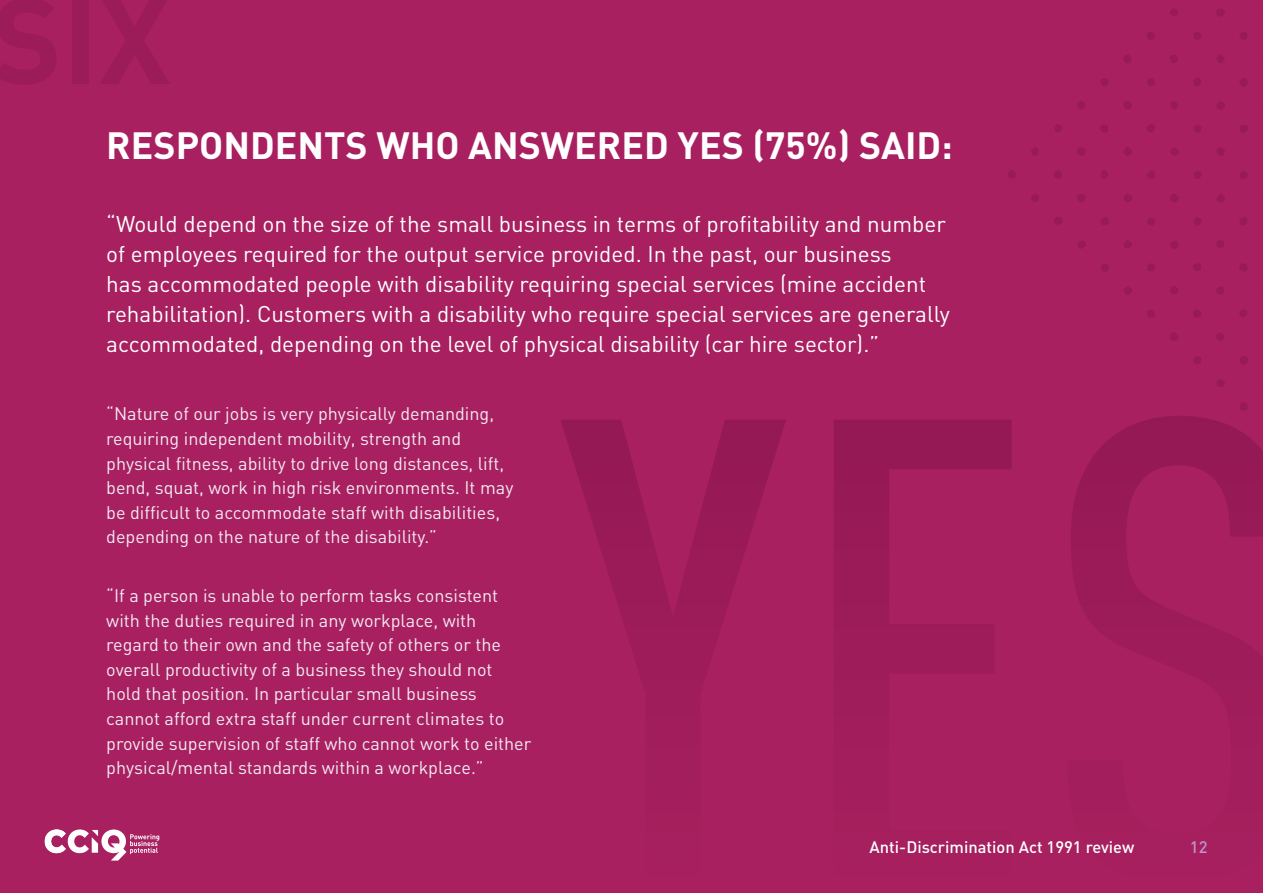
<style>
.page{position:relative;width:1263px;height:893px;background:#a8205f}
.page>*{position:absolute;margin:0;border:0;box-sizing:border-box;transform-origin:0 0}
.t1{font:700 37.5px "DIN";color:#fff}
.t2{font:22.5px/30px "DIN";color:#fff}
.t3{font:18px/24.6px "DIN";color:#f3e9f4}
.t4{font:500 16.5px "DIN";color:#fff}
.t5{font:500 16.5px "DIN";color:#c293c8}
</style>
<div class="page">
<svg style="left:1031px;top:147px;width:8px;height:9px"></svg>
<svg style="left:1054px;top:170px;width:8px;height:9px"></svg>
<svg style="left:1077px;top:194px;width:8px;height:8px"></svg>
<svg style="left:1008px;top:170px;width:8px;height:9px"></svg>
<svg style="left:1031px;top:194px;width:8px;height:8px"></svg>
<svg style="left:1054px;top:217px;width:9px;height:8px"></svg>
<svg style="left:1077px;top:241px;width:9px;height:8px"></svg>
<svg style="left:1101px;top:264px;width:8px;height:8px"></svg>
<svg style="left:1124px;top:287px;width:8px;height:8px"></svg>
<svg style="left:1101px;top:217px;width:8px;height:8px"></svg>
<svg style="left:1124px;top:240px;width:8px;height:8px"></svg>
<svg style="left:1147px;top:263px;width:8px;height:8px"></svg>
<svg style="left:1054px;top:124px;width:8px;height:8px"></svg>
<svg style="left:1077px;top:147px;width:8px;height:9px"></svg>
<svg style="left:1101px;top:170px;width:7px;height:9px"></svg>
<svg style="left:1124px;top:194px;width:8px;height:8px"></svg>
<svg style="left:1147px;top:218px;width:8px;height:7px"></svg>
<svg style="left:1170px;top:241px;width:8px;height:8px"></svg>
<svg style="left:1077px;top:101px;width:9px;height:8px"></svg>
<svg style="left:1100px;top:125px;width:8px;height:8px"></svg>
<svg style="left:1124px;top:147px;width:8px;height:9px"></svg>
<svg style="left:1147px;top:171px;width:8px;height:8px"></svg>
<svg style="left:1170px;top:194px;width:9px;height:8px"></svg>
<svg style="left:1194px;top:217px;width:7px;height:8px"></svg>
<svg style="left:1101px;top:78px;width:8px;height:8px"></svg>
<svg style="left:1124px;top:101px;width:8px;height:8px"></svg>
<svg style="left:1147px;top:124px;width:8px;height:9px"></svg>
<svg style="left:1171px;top:148px;width:7px;height:7px"></svg>
<svg style="left:1194px;top:171px;width:8px;height:8px"></svg>
<svg style="left:1217px;top:194px;width:8px;height:8px"></svg>
<svg style="left:1124px;top:55px;width:8px;height:8px"></svg>
<svg style="left:1147px;top:78px;width:8px;height:8px"></svg>
<svg style="left:1170px;top:101px;width:8px;height:8px"></svg>
<svg style="left:1193px;top:125px;width:9px;height:8px"></svg>
<svg style="left:1217px;top:147px;width:8px;height:9px"></svg>
<svg style="left:1240px;top:171px;width:8px;height:8px"></svg>
<svg style="left:1170px;top:286px;width:8px;height:8px"></svg>
<svg style="left:1193px;top:310px;width:8px;height:8px"></svg>
<svg style="left:1216px;top:333px;width:8px;height:7px"></svg>
<svg style="left:1147px;top:310px;width:8px;height:8px"></svg>
<svg style="left:1170px;top:333px;width:8px;height:8px"></svg>
<svg style="left:1193px;top:356px;width:8px;height:8px"></svg>
<svg style="left:1217px;top:380px;width:8px;height:7px"></svg>
<svg style="left:1240px;top:402px;width:8px;height:9px"></svg>
<svg style="left:1240px;top:356px;width:8px;height:9px"></svg>
<svg style="left:1193px;top:263px;width:8px;height:8px"></svg>
<svg style="left:1216px;top:286px;width:8px;height:9px"></svg>
<svg style="left:1240px;top:309px;width:7px;height:8px"></svg>
<svg style="left:1216px;top:240px;width:8px;height:8px"></svg>
<svg style="left:1239px;top:263px;width:9px;height:8px"></svg>
<svg style="left:1240px;top:217px;width:8px;height:8px"></svg>
<svg style="left:1170px;top:9px;width:8px;height:7px"></svg>
<svg style="left:1194px;top:32px;width:7px;height:8px"></svg>
<svg style="left:1217px;top:55px;width:7px;height:8px"></svg>
<svg style="left:1147px;top:32px;width:8px;height:8px"></svg>
<svg style="left:1170px;top:55px;width:8px;height:8px"></svg>
<svg style="left:1194px;top:78px;width:7px;height:8px"></svg>
<svg style="left:1216px;top:102px;width:9px;height:8px"></svg>
<svg style="left:1240px;top:125px;width:8px;height:8px"></svg>
<svg style="left:1239px;top:78px;width:8px;height:9px"></svg>
<svg style="left:1216px;top:8px;width:9px;height:9px"></svg>
<svg style="left:1240px;top:32px;width:7px;height:8px"></svg>
<svg style="left:45px;top:829px;width:114px;height:32px"></svg>
<h1 class="t1" style="left:106px;top:121px;width:848px">RESPONDENTS WHO ANSWERED YES (75%) SAID:</h1>
<p class="t2" style="left:106px;top:208px;width:845px">“Would depend on the size of the small business in terms of profitability and number of employees required for the output service provided. In the past, our business<br>has accommodated people with disability requiring special services (mine accident rehabilitation). Customers with a disability who require special services are generally accommodated, depending on the level of physical disability (car hire sector).”</p>
<p class="t3" style="left:106px;top:401px;width:409px">“Nature of our jobs is very physically demanding, requiring independent mobility, strength and physical fitness, ability to drive long distances, lift, bend, squat, work in high risk environments. It may be difficult to accommodate staff with disabilities, depending on the nature of the disability.”</p>
<p class="t3" style="left:106px;top:583px;width:427px">“If a person is unable to perform tasks consistent with the duties required in any workplace, with regard to their own and the safety of others or the overall productivity of a business they should not hold that position. In particular small business cannot afford extra staff under current climates to provide supervision of staff who cannot work to either physical/mental standards within a workplace.”</p>
<p class="t4" style="left:870px;top:837px;width:266px">Anti-Discrimination Act 1991 review</p>
<p class="t5" style="left:1190px;top:837px;width:19px">12</p>
</div>
